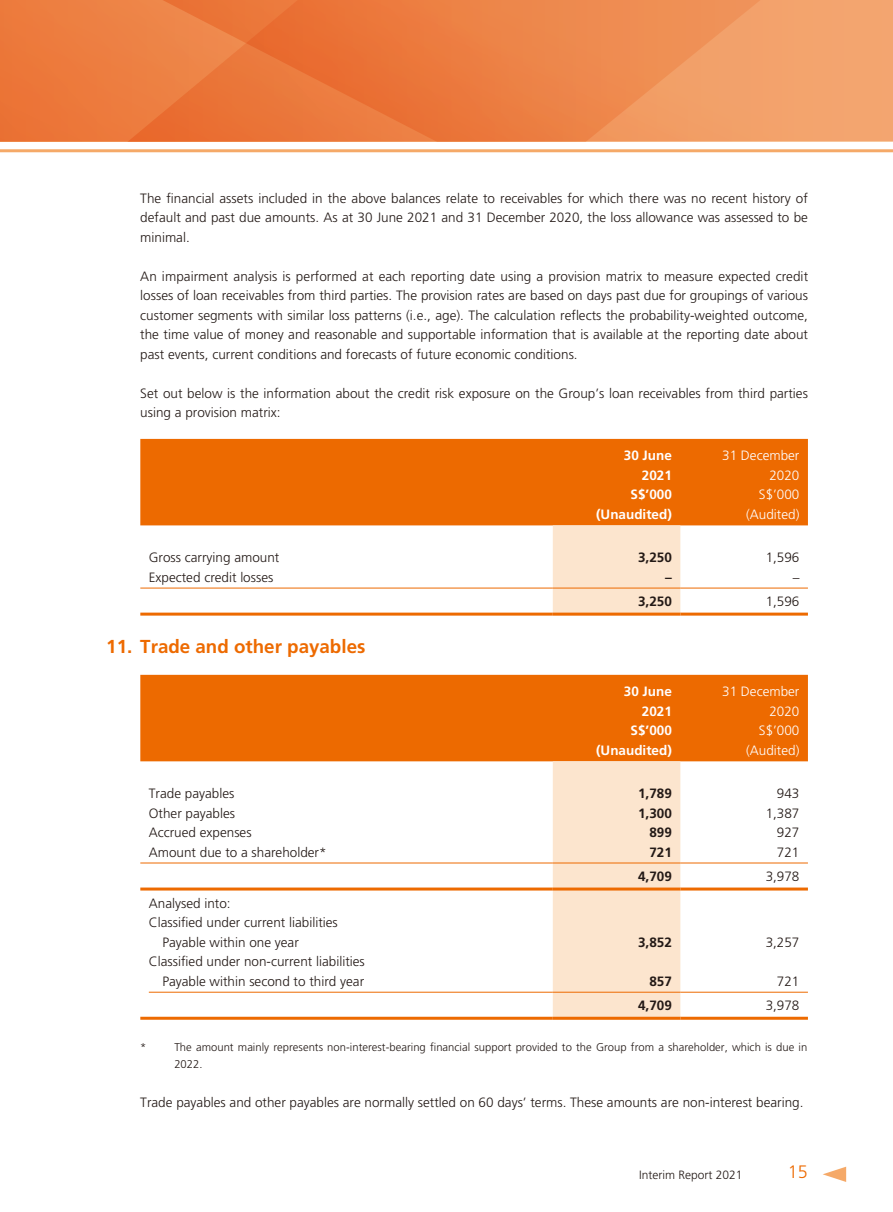
<style>
.page{position:relative;width:893px;height:1212px;background:#fff}
.page>*{position:absolute;margin:0;border:0;box-sizing:border-box;transform-origin:0 0}
.t1{font:700 18.75px "Frutiger LT Std";color:#ed6a00}
.t2{font:300 18px "Frutiger LT Std";color:#ed6a00}
.t3{font:300 13.5px/19.5px "Frutiger LT Std";color:#231916;text-align:justify}
.t4{font:300 13.5px "Frutiger LT Std";color:#fff}
.t5{font:700 13.5px "Frutiger LT Std";color:#fff}
.t6{font:700 13.5px "Frutiger LT Std";color:#231916}
.t7{font:300 12px "Frutiger LT Std";color:#231916}
.t8{font:300 11.25px/16.5px "Frutiger LT Std";color:#231916}
</style>
<div class="page">
<svg style="left:0;top:0;width:893px;height:3px;background:#ed874b"></svg>
<svg style="left:0;top:3px;width:893px;height:138px;background:#ed864b"></svg>
<hr style="left:0;top:149px;width:893px;height:3px;background:#f5a968">
<svg style="left:823px;top:1166px;width:23px;height:16px"></svg>
<div style="left:140px;top:439px;width:668px;height:86px;background:#ed6a00"></div>
<div style="left:553px;top:525px;width:127px;height:88px;background:#fce5ce"></div>
<hr style="left:140px;top:588px;width:413px;height:1px;background:#ed6a00">
<hr style="left:553px;top:588px;width:127px;height:1px;background:#ed6a00">
<hr style="left:680px;top:588px;width:128px;height:1px;background:#ed6a00">
<hr style="left:140px;top:613px;width:413px;height:3px;background:#ed6a00">
<hr style="left:553px;top:613px;width:127px;height:3px;background:#ed6a00">
<hr style="left:680px;top:613px;width:128px;height:3px;background:#ed6a00">
<div style="left:140px;top:675px;width:668px;height:86px;background:#ed6a00"></div>
<div style="left:553px;top:761px;width:127px;height:256px;background:#fce5ce"></div>
<hr style="left:140px;top:862px;width:413px;height:1px;background:#ed6a00">
<hr style="left:553px;top:862px;width:127px;height:1px;background:#ed6a00">
<hr style="left:680px;top:862px;width:128px;height:1px;background:#ed6a00">
<hr style="left:140px;top:887px;width:413px;height:3px;background:#ed6a00">
<hr style="left:553px;top:887px;width:127px;height:3px;background:#ed6a00">
<hr style="left:680px;top:887px;width:128px;height:3px;background:#ed6a00">
<hr style="left:149px;top:992px;width:404px;height:1px;background:#ed6a00">
<hr style="left:553px;top:992px;width:127px;height:1px;background:#ed6a00">
<hr style="left:680px;top:992px;width:128px;height:1px;background:#ed6a00">
<hr style="left:140px;top:1017px;width:413px;height:3px;background:#ed6a00">
<hr style="left:553px;top:1017px;width:127px;height:3px;background:#ed6a00">
<hr style="left:680px;top:1017px;width:128px;height:3px;background:#ed6a00">
<p class="t3" style="left:140px;top:188px;width:669px">The financial assets included in the above balances relate to receivables for which there was no recent history of default and past due amounts. As at 30 June 2021 and 31 December 2020, the loss allowance was assessed to be minimal.</p>
<p class="t3" style="left:140px;top:266px;width:669px">An impairment analysis is performed at each reporting date using a provision matrix to measure expected credit losses of loan receivables from third parties. The provision rates are based on days past due for groupings of various customer segments with similar loss patterns (i.e., age). The calculation reflects the probability-weighted outcome, the time value of money and reasonable and supportable information that is available at the reporting date about past events, current conditions and forecasts of future economic conditions.</p>
<p class="t3" style="left:140px;top:383px;width:669px">Set out below is the information about the credit risk exposure on the Group’s loan receivables from third parties using a provision matrix:</p>
<p class="t5" style="left:624px;top:448px;width:50px">30 June</p>
<p class="t4" style="left:722px;top:448px;width:79px">31 December</p>
<p class="t5" style="left:642px;top:467px;width:32px">2021</p>
<p class="t4" style="left:769px;top:467px;width:32px">2020</p>
<p class="t5" style="left:631px;top:487px;width:43px">S$’000</p>
<p class="t4" style="left:759px;top:487px;width:42px">S$’000</p>
<p class="t5" style="left:596px;top:506px;width:77px">(Unaudited)</p>
<p class="t4" style="left:746px;top:506px;width:55px">(Audited)</p>
<p class="t3" style="left:149px;top:548px;width:132px">Gross carrying amount</p>
<p class="t6" style="left:638px;top:549px;width:35px">3,250</p>
<p class="t3" style="left:766px;top:548px;width:35px">1,596</p>
<p class="t3" style="left:149px;top:567px;width:126px">Expected credit losses</p>
<p class="t6" style="left:665px;top:569px;width:8px">–</p>
<p class="t3" style="left:793px;top:567px;width:8px">–</p>
<p class="t6" style="left:638px;top:593px;width:35px">3,250</p>
<p class="t3" style="left:766px;top:591px;width:35px">1,596</p>
<h1 class="t1" style="left:106px;top:635px;width:261px">11. Trade and other payables</h1>
<p class="t5" style="left:624px;top:684px;width:50px">30 June</p>
<p class="t4" style="left:722px;top:684px;width:79px">31 December</p>
<p class="t5" style="left:642px;top:703px;width:32px">2021</p>
<p class="t4" style="left:769px;top:703px;width:32px">2020</p>
<p class="t5" style="left:631px;top:723px;width:43px">S$’000</p>
<p class="t4" style="left:759px;top:723px;width:42px">S$’000</p>
<p class="t5" style="left:596px;top:742px;width:77px">(Unaudited)</p>
<p class="t4" style="left:746px;top:742px;width:55px">(Audited)</p>
<p class="t3" style="left:149px;top:784px;width:87px">Trade payables</p>
<p class="t6" style="left:638px;top:785px;width:35px">1,789</p>
<p class="t3" style="left:777px;top:784px;width:24px">943</p>
<p class="t3" style="left:149px;top:803px;width:88px">Other payables</p>
<p class="t6" style="left:638px;top:805px;width:35px">1,300</p>
<p class="t3" style="left:766px;top:803px;width:35px">1,387</p>
<p class="t3" style="left:149px;top:823px;width:104px">Accrued expenses</p>
<p class="t6" style="left:649px;top:824px;width:24px">899</p>
<p class="t3" style="left:777px;top:823px;width:24px">927</p>
<p class="t3" style="left:149px;top:842px;width:179px">Amount due to a shareholder*</p>
<p class="t6" style="left:649px;top:844px;width:24px">721</p>
<p class="t3" style="left:777px;top:842px;width:24px">721</p>
<p class="t6" style="left:638px;top:868px;width:35px">4,709</p>
<p class="t3" style="left:766px;top:866px;width:35px">3,978</p>
<p class="t3" style="left:149px;top:893px;width:83px">Analysed into:</p>
<p class="t3" style="left:149px;top:913px;width:190px">Classified under current liabilities</p>
<p class="t3" style="left:162px;top:932px;width:138px">Payable within one year</p>
<p class="t6" style="left:638px;top:934px;width:35px">3,852</p>
<p class="t3" style="left:766px;top:932px;width:35px">3,257</p>
<p class="t3" style="left:149px;top:952px;width:218px;text-align:right">Classified under non-current liabilities<br>Payable within second to third year</p>
<p class="t6" style="left:649px;top:973px;width:24px">857</p>
<p class="t3" style="left:777px;top:971px;width:24px">721</p>
<p class="t6" style="left:638px;top:997px;width:35px">4,709</p>
<p class="t3" style="left:766px;top:995px;width:35px">3,978</p>
<p class="t8" style="left:140px;top:1039px;width:8px">*</p>
<p class="t8" style="left:174px;top:1039px;width:634px">The amount mainly represents non-interest-bearing financial support provided to the Group from a shareholder, which is due in<br>2022.</p>
<p class="t3" style="left:140px;top:1092px;width:665px">Trade payables and other payables are normally settled on 60 days’ terms. These amounts are non-interest bearing.</p>
<p class="t7" style="left:639px;top:1168px;width:105px">Interim Report 2021</p>
<h2 class="t2" style="left:788px;top:1162px;width:22px">15</h2>
</div>
